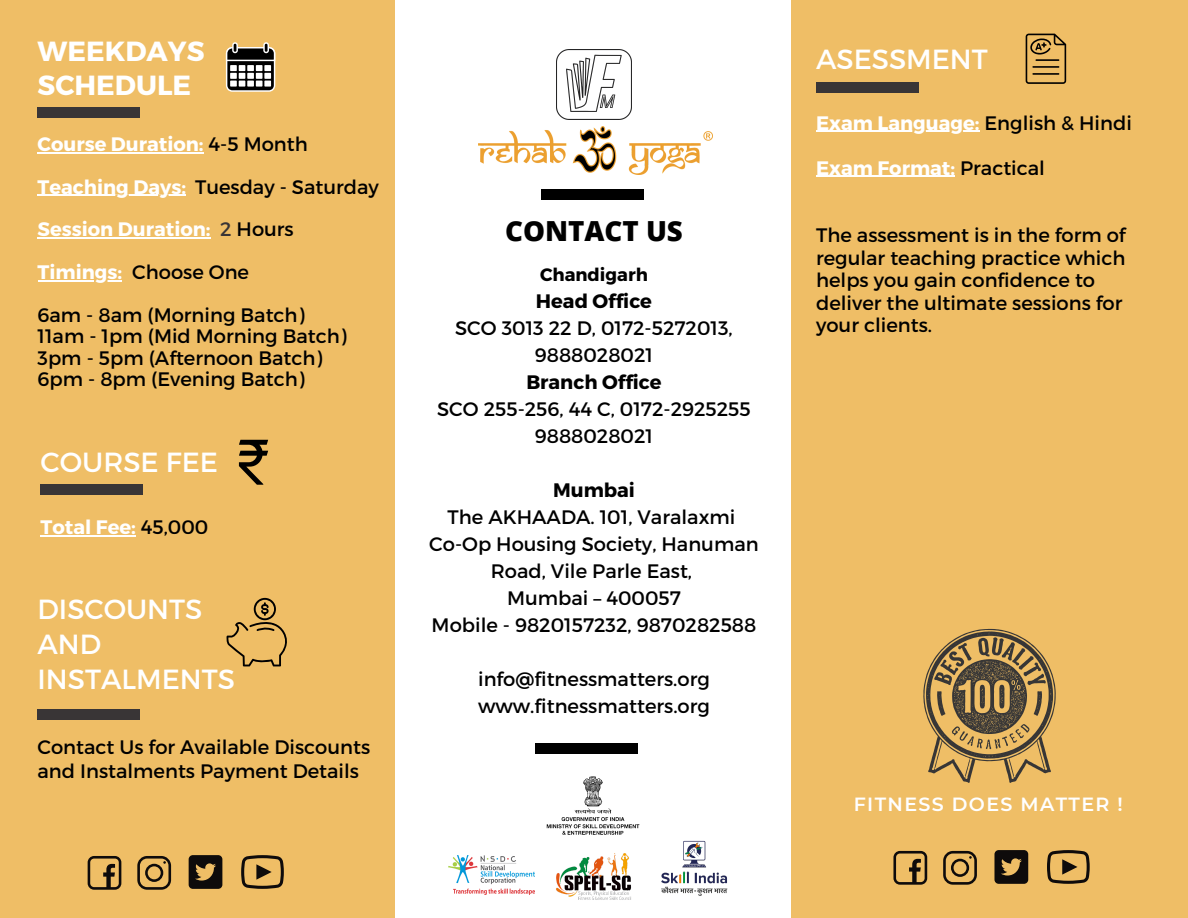
<style>
.page{position:relative;width:1188px;height:918px;background:#efbe66}
.page>*{position:absolute;margin:0;border:0;box-sizing:border-box;transform-origin:0 0}
.t1{font:27.6px/34.8px "Montserrat";color:#fff}
.t2{font:700 27.6px/34.8px "Montserrat";color:#fff}
.t3{font:800 27.6px "Open Sans";color:#000}
.t4{font:19.5px/27px "Montserrat";color:#000}
.t5{font:700 19.5px "Montserrat";color:#fff}
.t6{font:700 19.5px "Montserrat";color:#000}
.t7{font:600 19.05px "Montserrat";letter-spacing:.07em;color:#fff}
.t8{font:700 18px "Montserrat";color:#000}
.s1{font-weight:700;color:#fff}
.s2{color:#393536}
.s3{font-weight:400;color:#000}
</style>
<div class="page">
<div style="left:395px;top:0;width:396px;height:918px;background:#fff"></div>
<div style="left:38px;top:108px;width:102px;height:10px;background:#393536"></div>
<img style="left:546px;top:777px;width:94px;height:57px">
<img style="left:449px;top:855px;width:85px;height:39px">
<img style="left:661px;top:840px;width:67px;height:56px">
<img style="left:556px;top:853px;width:75px;height:47px">
<svg style="left:226px;top:42px;width:49px;height:50px;background:#7a766d"></svg>
<div style="left:535px;top:743px;width:102px;height:11px;background:#000"></div>
<div style="left:542px;top:190px;width:102px;height:10px;background:#000"></div>
<svg style="left:893px;top:851px;width:34px;height:34px"></svg>
<svg style="left:943px;top:851px;width:34px;height:34px"></svg>
<svg style="left:994px;top:850px;width:34px;height:34px"></svg>
<svg style="left:1047px;top:850px;width:43px;height:34px"></svg>
<svg style="left:923px;top:629px;width:133px;height:154px"></svg>
<hr style="left:38px;top:152px;width:166px;height:1px;background:#fff">
<hr style="left:38px;top:195px;width:148px;height:1px;background:#fff">
<hr style="left:38px;top:238px;width:173px;height:1px;background:#fff">
<hr style="left:38px;top:280px;width:80px;height:1px;background:#fff">
<div style="left:816px;top:82px;width:103px;height:11px;background:#393536"></div>
<svg style="left:1026px;top:34px;width:40px;height:50px"></svg>
<hr style="left:816px;top:131px;width:163px;height:1px;background:#fff">
<hr style="left:816px;top:176px;width:139px;height:1px;background:#fff">
<img style="left:557px;top:49px;width:75px;height:70px">
<img style="left:478px;top:126px;width:234px;height:49px">
<svg style="left:88px;top:856px;width:33px;height:34px"></svg>
<svg style="left:137px;top:856px;width:34px;height:34px"></svg>
<svg style="left:189px;top:855px;width:33px;height:34px"></svg>
<svg style="left:241px;top:855px;width:43px;height:34px"></svg>
<div style="left:41px;top:484px;width:102px;height:10px;background:#393536"></div>
<svg style="left:239px;top:440px;width:29px;height:45px"></svg>
<div style="left:38px;top:710px;width:102px;height:10px;background:#393536"></div>
<svg style="left:226px;top:598px;width:61px;height:68px"></svg>
<hr style="left:41px;top:535px;width:95px;height:1px;background:#fff">
<h1 class="t2" style="left:38px;top:32px;width:168px">WEEKDAYS<br>SCHEDULE</h1>
<p class="t4" style="left:38px;top:122px;width:343px;line-height:42.8px"><span class="s1">Course Duration:</span> 4-5 Month<br><span class="s1">Teaching Days:</span> Tuesday - Saturday<br><span class="s1">Session Duration:</span> <span class="s2">2</span> Hours<br><span class="s1">Timings:</span> Choose One<br>6am - 8am (Morning Batch)</p>
<p class="t4" style="left:38px;top:325px;width:311px;line-height:21.3px">11am - 1pm (Mid Morning Batch)<br>3pm - 5pm (Afternoon Batch)<br>6pm - 8pm (Evening Batch)</p>
<h1 class="t1" style="left:41px;top:443px;width:179px">COURSE FEE</h1>
<p class="t5" style="left:41px;top:514px;width:169px">Total Fee: <span class="s3">45,000</span></p>
<h1 class="t1" style="left:38px;top:590px;width:199px">DISCOUNTS<br>AND<br>INSTALMENTS</h1>
<p class="t4" style="left:38px;top:735px;width:334px;line-height:23.7px">Contact Us for Available Discounts and Instalments Payment Details</p>
<h1 class="t3" style="left:505px;top:212px;width:179px">CONTACT US</h1>
<p class="t8" style="left:540px;top:263px;width:109px">Chandigarh</p>
<p class="t6" style="left:536px;top:289px;width:118px">Head Office</p>
<p class="t4" style="left:455px;top:314px;width:279px;text-align:center">SCO 3013 22 D, 0172-5272013,<br>9888028021</p>
<p class="t6" style="left:526px;top:370px;width:137px">Branch Office</p>
<p class="t4" style="left:437px;top:395px;width:315px;text-align:center">SCO 255-256, 44 C, 0172-2925255<br>9888028021</p>
<p class="t6" style="left:553px;top:478px;width:83px">Mumbai</p>
<p class="t4" style="left:429px;top:503px;width:331px;text-align:center">The AKHAADA. 101, Varalaxmi<br>Co-Op Housing Society, Hanuman<br>Road, Vile Parle East,<br>Mumbai – 400057<br>Mobile - 9820157232, 9870282588</p>
<p class="t4" style="left:478px;top:665px;width:233px">info@fitnessmatters.org www.fitnessmatters.org</p>
<h1 class="t1" style="left:816px;top:41px;width:173px">ASESSMENT</h1>
<p class="t5" style="left:816px;top:110px;width:317px">Exam Language: <span class="s3">English &amp; Hindi</span></p>
<p class="t5" style="left:816px;top:155px;width:230px">Exam Format: <span class="s3">Practical</span></p>
<p class="t4" style="left:816px;top:223px;width:311px;line-height:22.5px">The assessment is in the form of regular teaching practice which helps you gain confidence to deliver the ultimate sessions for your clients.</p>
<p class="t7" style="left:854px;top:792px;width:271px">FITNESS DOES MATTER !</p>
</div>
